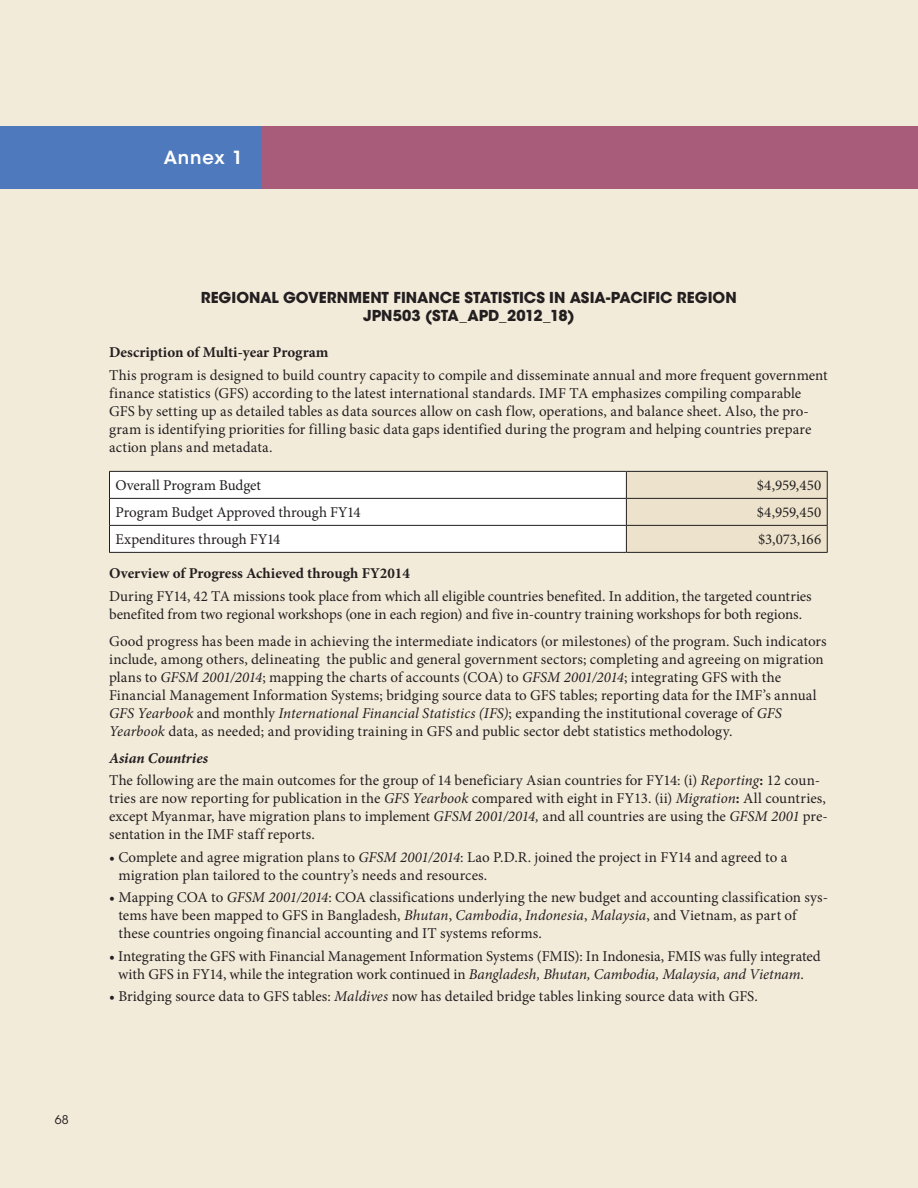
<style>
.page{position:relative;width:918px;height:1188px;background:#f3ebda}
.page>*{position:absolute;margin:0;border:0;box-sizing:border-box;transform-origin:0 0}
.t1{font:600 18px "ITC Avant Garde Std";letter-spacing:.05em;color:#fff}
.t2{font:15px/18px "Minion Pro";color:#231f20}
.t3{font:700 15px/18px "ITC Avant Garde Std";color:#231f20;text-align:center}
.t4{font:700 15px "Minion Pro";color:#231f20}
.t5{font:12px "ITC Avant Garde Std";color:#231f20}
.s1{font-style:italic}
.s2{font-weight:700;font-style:italic}
.s3{font-weight:700}
</style>
<div class="page">
<div style="left:261px;top:126px;width:657px;height:63px;background:#a95b7a"></div>
<div style="left:0;top:126px;width:261px;height:63px;background:#4e79bd"></div>
<svg style="left:109px;top:471px;width:719px;height:81px"></svg>
<hr style="left:109px;top:552px;width:517px;height:1px;background:#231f20">
<hr style="left:626px;top:552px;width:202px;height:1px;background:#231f20">
<p class="t1" style="left:164px;top:146px;width:81px">Annex 1</p>
<p class="t3" style="left:201px;top:288px;width:538px">REGIONAL GOVERNMENT FINANCE STATISTICS IN ASIA-PACIFIC REGION<br>JPN503 (STA_APD_2012_18)</p>
<p class="t4" style="left:109px;top:342px;width:221px">Description of Multi-year Program</p>
<p class="t2" style="left:109px;top:366px;width:720px">This program is designed to build country capacity to compile and disseminate annual and more frequent government finance statistics (GFS) according to the latest international standards. IMF TA emphasizes compiling comparable GFS by setting up as detailed tables as data sources allow on cash flow, operations, and balance sheet. Also, the pro&shy;gram is identifying priorities for filling basic data gaps identified during the program and helping countries prepare action plans and metadata.</p>
<p class="t2" style="left:116px;top:477px;width:147px">Overall Program Budget</p>
<p class="t2" style="left:757px;top:477px;width:66px">$4,959,450</p>
<p class="t2" style="left:116px;top:504px;width:247px">Program Budget Approved through FY14</p>
<p class="t2" style="left:757px;top:504px;width:66px">$4,959,450</p>
<p class="t2" style="left:116px;top:531px;width:166px">Expenditures through FY14</p>
<p class="t2" style="left:758px;top:531px;width:65px">$3,073,166</p>
<p class="t4" style="left:109px;top:563px;width:302px">Overview of Progress Achieved through FY2014</p>
<p class="t2" style="left:109px;top:587px;width:704px">During FY14, 42 TA missions took place from which all eligible countries benefited. In addition, the targeted countries benefited from two regional workshops (one in each region) and five in-country training workshops for both regions.</p>
<p class="t2" style="left:109px;top:632px;width:719px">Good progress has been made in achieving the intermediate indicators (or milestones) of the program. Such indicators include, among others, delineating the public and general government sectors; completing and agreeing on migration plans to <span class="s1">GFSM 2001/2014</span>; mapping the charts of accounts (COA) to <span class="s1">GFSM 2001/2014</span>; integrating GFS with the Financial Management Information Systems; bridging source data to GFS tables; reporting data for the IMF’s annual <span class="s1">GFS Yearbook</span> and monthly <span class="s1">International Financial Statistics (IFS)</span>; expanding the institutional coverage of <span class="s1">GFS Yearbook</span> data, as needed; and providing training in GFS and public sector debt statistics methodology.</p>
<p class="t2" style="left:109px;top:747px;width:713px;line-height:22.5px"><span class="s2">Asian Countries<br></span>The following are the main outcomes for the group of 14 beneficiary Asian countries for FY14: (i) <span class="s1">Reporting</span><span class="s3">:</span> 12 coun-</p>
<p class="t2" style="left:109px;top:790px;width:720px">tries are now reporting for publication in the <span class="s1">GFS Yearbook</span> compared with eight in FY13. (ii) <span class="s1">Migration</span><span class="s3">:</span> All countries, except Myanmar, have migration plans to implement <span class="s1">GFSM 2001/2014,</span> and all countries are using the <span class="s1">GFSM 2001</span> pre&shy;sentation in the IMF staff reports.</p>
<p class="t2" style="left:118px;top:848px;width:671px;text-indent:-9px">• Complete and agree migration plans to <span class="s1">GFSM 2001/2014</span>: Lao P.D.R. joined the project in FY14 and agreed to a migration plan tailored to the country’s needs and resources.</p>
<p class="t2" style="left:118px;top:889px;width:711px;text-indent:-9px">• Mapping COA to <span class="s1">GFSM 2001/2014</span>: COA classifications underlying the new budget and accounting classification sys&shy;tems have been mapped to GFS in Bangladesh, <span class="s1">Bhutan</span>, <span class="s1">Cambodia</span>, <span class="s1">Indonesia</span>, <span class="s1">Malaysia</span>, and Vietnam, as part of these countries ongoing financial accounting and IT systems reforms.</p>
<p class="t2" style="left:109px;top:947px;width:713px;text-align:center">• Integrating the GFS with Financial Management Information Systems (FMIS): In Indonesia, FMIS was fully integrated with GFS in FY14, while the integration work continued in <span class="s1">Bangladesh, Bhutan, Cambodia, Malaysia, and Vietnam</span>.</p>
<p class="t2" style="left:109px;top:988px;width:650px">• Bridging source data to GFS tables: <span class="s1">Maldives</span> now has detailed bridge tables linking source data with GFS.</p>
<p class="t5" style="left:55px;top:1113px;width:16px">68</p>
</div>
